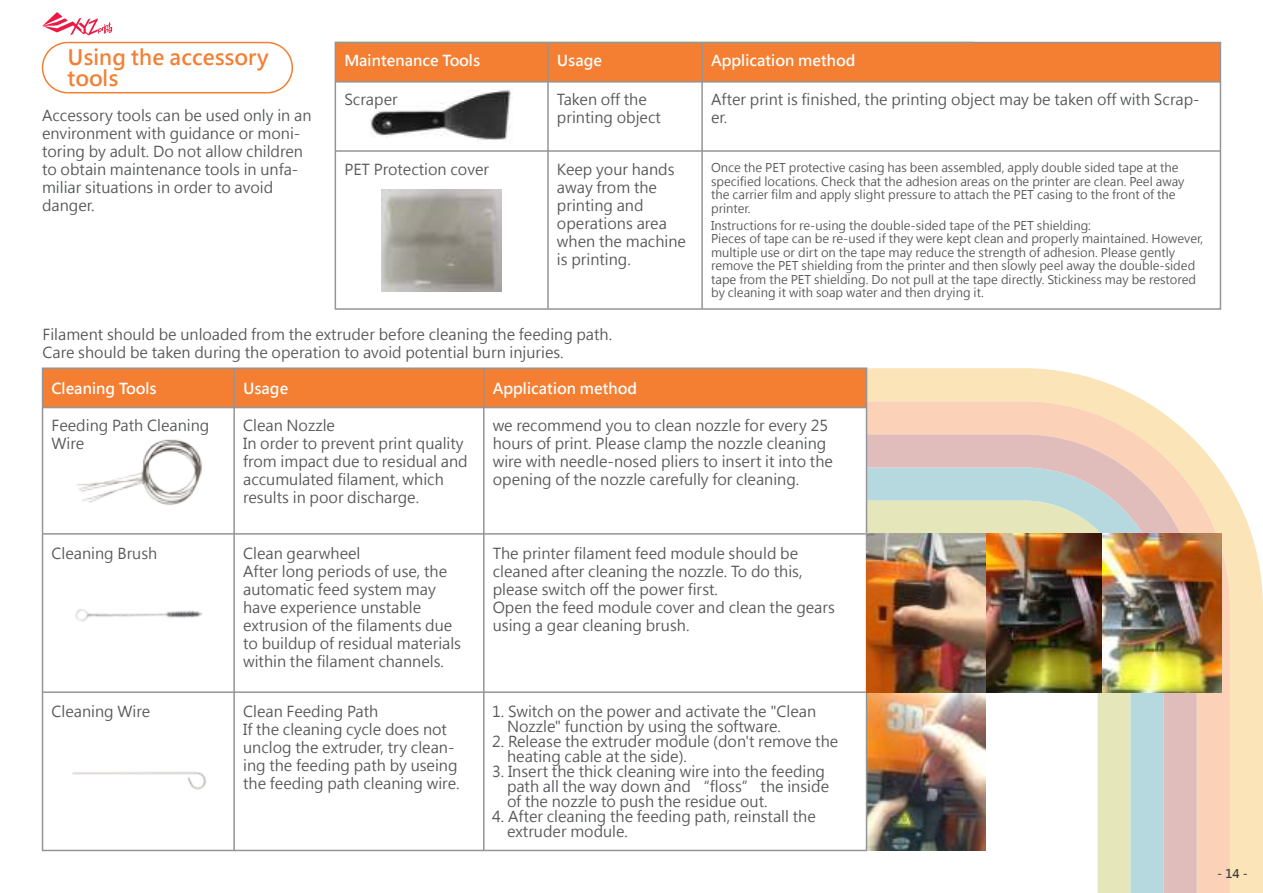
<style>
.page{position:relative;width:1263px;height:893px;background:#fff}
.page>*{position:absolute;margin:0;border:0;box-sizing:border-box;transform-origin:0 0}
.t1{font:700 21px/21px "Microsoft Jheng Hei";color:#f47e31}
.t2{font:15px/18px "Microsoft Jheng Hei";color:#57585a}
.t3{font:700 15px "Microsoft Jheng Hei";color:#fff}
.t4{font:12px/13.5px "Microsoft Jheng Hei";color:#57585a}
.t5{font:700 12px "Microsoft Jheng Hei";color:#3e3e3f}
</style>
<div class="page">
<svg style="left:867px;top:368px;width:396px;height:525px;fill:#fbe4b8"></svg>
<svg style="left:867px;top:401px;width:363px;height:492px;background:#fad9bf"></svg>
<svg style="left:866px;top:434px;width:331px;height:459px"></svg>
<svg style="left:42px;top:12px;width:70px;height:23px"></svg>
<svg style="left:41px;top:41px;width:28px;height:53px"></svg>
<svg style="left:266px;top:41px;width:27px;height:53px"></svg>
<hr style="left:68px;top:92px;width:199px;height:1px;background:#f47e31">
<hr style="left:68px;top:42px;width:199px;height:1px;background:#f47e31">
<img style="left:381px;top:189px;width:120px;height:103px">
<img style="left:370px;top:89px;width:143px;height:51px">
<div style="left:335px;top:43px;width:885px;height:39px;background:#f47e31"></div>
<div style="left:43px;top:368px;width:823px;height:40px;background:#f47e31"></div>
<img style="left:75px;top:609px;width:128px;height:13px">
<img style="left:72px;top:771px;width:134px;height:19px">
<img style="left:76px;top:439px;width:126px;height:66px">
<hr style="left:335px;top:81px;width:885px;height:2px;background:#939598">
<hr style="left:335px;top:150px;width:885px;height:2px;background:#939598">
<hr style="left:701px;top:43px;width:2px;height:266px;background:#939598">
<hr style="left:547px;top:43px;width:2px;height:266px;background:#939598">
<hr style="left:43px;top:407px;width:823px;height:1px;background:#939598">
<hr style="left:43px;top:533px;width:823px;height:2px;background:#939598">
<hr style="left:43px;top:691px;width:823px;height:2px;background:#939598">
<hr style="left:483px;top:368px;width:1px;height:482px;background:#939598">
<hr style="left:233px;top:368px;width:2px;height:482px;background:#939598">
<img style="left:985px;top:534px;width:236px;height:158px">
<img style="left:867px;top:534px;width:118px;height:316px">
<div style="left:335px;top:42px;width:886px;height:268px;border:2px solid #939598"></div>
<h1 class="t1" style="left:68px;top:48px;width:202px">Using the accessory tools</h1>
<p class="t3" style="left:344px;top:54px;width:137px">Maintenance Tools</p>
<p class="t2" style="left:42px;top:108px;width:271px">Accessory tools can be used only in an environment with guidance or moni&shy;toring by adult. Do not allow children to obtain maintenance tools in unfa&shy;miliar situations in order to avoid danger.</p>
<p class="t2" style="left:344px;top:92px;width:55px">Scraper</p>
<p class="t2" style="left:344px;top:162px;width:146px">PET Protection cover</p>
<p class="t3" style="left:557px;top:54px;width:47px">Usage</p>
<p class="t3" style="left:711px;top:54px;width:146px">Application method</p>
<p class="t2" style="left:557px;top:92px;width:105px">Taken off the printing object</p>
<p class="t2" style="left:557px;top:162px;width:131px">Keep your hands away from the printing and operations area when the machine is printing.</p>
<p class="t2" style="left:711px;top:92px;width:490px">After print is finished, the printing object may be taken off with Scrap&shy;er.</p>
<p class="t4" style="left:711px;top:162px;width:475px">Once the PET protective casing has been assembled, apply double sided tape at the specified locations. Check that the adhesion areas on the printer are clean. Peel away the carrier film and apply slight pressure to attach the PET casing to the front of the printer.</p>
<p class="t4" style="left:711px;top:220px;width:494px">Instructions for re-using the double-sided tape of the PET shielding:<br>Pieces of tape can be re-used if they were kept clean and properly maintained. However, multiple use or dirt on the tape may reduce the strength of adhesion. Please gently remove the PET shielding from the printer and then slowly peel away the double-sided tape from the PET shielding. Do not pull at the tape directly. Stickiness may be restored by cleaning it with soap water and then drying it.</p>
<p class="t2" style="left:43px;top:327px;width:571px">Filament should be unloaded from the extruder before cleaning the feeding path.<br>Care should be taken during the operation to avoid potential burn injuries.</p>
<p class="t3" style="left:52px;top:381px;width:107px">Cleaning Tools</p>
<p class="t2" style="left:52px;top:418px;width:159px">Feeding Path Cleaning<br>Wire</p>
<p class="t3" style="left:243px;top:381px;width:47px">Usage</p>
<p class="t3" style="left:493px;top:381px;width:146px">Application method</p>
<p class="t2" style="left:243px;top:418px;width:226px">Clean Nozzle<br>In order to prevent print quality from impact due to residual and accumulated filament, which results in poor discharge.</p>
<p class="t2" style="left:493px;top:418px;width:342px">we recommend you to clean nozzle for every 25 hours of print. Please clamp the nozzle cleaning wire with needle-nosed pliers to insert it into the opening of the nozzle carefully for cleaning.</p>
<p class="t2" style="left:52px;top:546px;width:107px">Cleaning Brush</p>
<p class="t2" style="left:52px;top:704px;width:100px">Cleaning Wire</p>
<p class="t2" style="left:243px;top:546px;width:220px">Clean gearwheel<br>After long periods of use, the automatic feed system may have experience unstable extrusion of the filaments due to buildup of residual materials within the filament channels.</p>
<p class="t2" style="left:243px;top:704px;width:218px">Clean Feeding Path<br>If the cleaning cycle does not unclog the extruder, try clean&shy;ing the feeding path by useing the feeding path cleaning wire.</p>
<p class="t2" style="left:493px;top:546px;width:344px">The printer filament feed module should be cleaned after cleaning the nozzle. To do this, please switch off the power first.<br>Open the feed module cover and clean the gears using a gear cleaning brush.</p>
<p class="t2" style="left:507px;top:706px;width:311px;line-height:15px;text-indent:-15px">1. Switch on the power and activate the "Clean<br>Nozzle" function by using the software.</p>
<p class="t2" style="left:507px;top:736px;width:333px;line-height:15px;text-indent:-15px">2. Release the extruder module (don't remove the heating cable at the side).</p>
<p class="t2" style="left:507px;top:766px;width:323px;line-height:15px;text-indent:-15px">3. Insert the thick cleaning wire into the feeding path all the way down and “floss” the inside of the nozzle to push the residue out.</p>
<p class="t2" style="left:507px;top:811px;width:310px;line-height:15px;text-indent:-15px">4. After cleaning the feeding path, reinstall the extruder module.</p>
<p class="t5" style="left:1217px;top:868px;width:32px">- 14 -</p>
</div>
